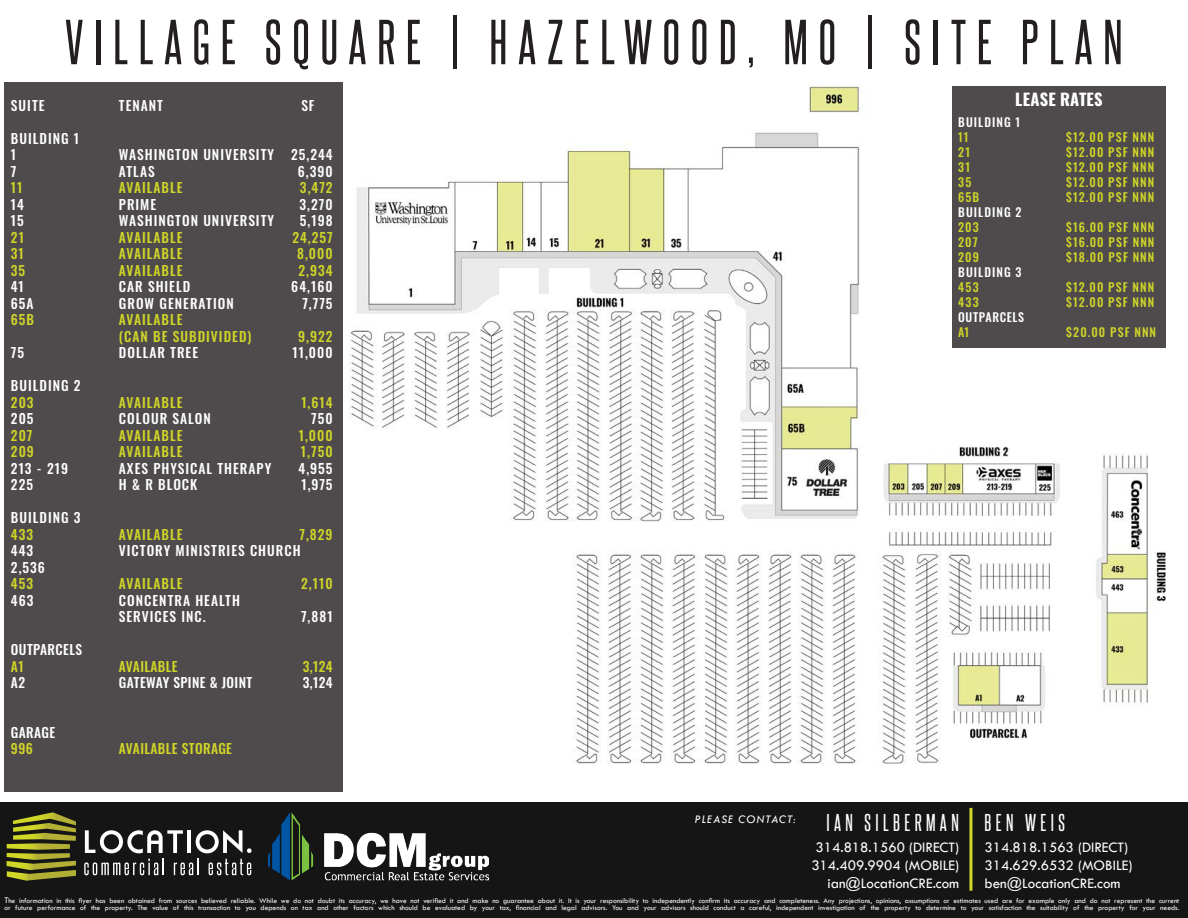
<style>
.page{position:relative;width:1188px;height:918px;background:#fff}
.page>*{position:absolute;margin:0;border:0;box-sizing:border-box;transform-origin:0 0}
.t1{font:54px "Steelfish Rg";letter-spacing:.2em;color:#231f20}
.t2{font:21px "Steelfish Rg";letter-spacing:.21em;color:#fff}
.t3{font:700 16.5px "Oswald";letter-spacing:.015em;color:#fff}
.t4{font:15px "Tw Cen";color:#fff}
.t5{font:13.5px "Oswald";letter-spacing:.075em;color:#fff}
.t6{font:13.5px "Oswald";letter-spacing:.075em;color:#d0d628}
.t7{font:13.5px "Oswald";letter-spacing:.045em;color:#d1d626}
.t8{font:13.5px "Oswald";letter-spacing:.03em;color:#fff}
.t9{font:13.5px "Oswald";letter-spacing:.07em;color:#d1d626}
.t10{font:13.5px "Oswald";letter-spacing:.025em;color:#d0d628}
.t11{font:12px "Oswald";letter-spacing:.085em;color:#d0d628}
.t12{font:12px "Oswald";letter-spacing:.085em;color:#d1d626}
.t13{font:12px/15px "Oswald";letter-spacing:.085em;color:#fff}
.t14{font:italic 12px "Tw Cen";letter-spacing:.07em;color:#fff}
.t15{font:12px "Oswald";letter-spacing:.055em;color:#fff}
.t16{font:7.5px "Tw Cen";color:#fff}
.s1{color:#d0d628}
.s2{font-size:9px}
</style>
<div class="page">
<img style="left:348px;top:84px;width:818px;height:680px">
<div style="left:4px;top:82px;width:338px;height:710px;background:#4f4b4c"></div>
<div style="left:952px;top:86px;width:214px;height:262px;background:#4f4b4c"></div>
<div style="left:0;top:803px;width:1188px;height:115px;background:#161515"></div>
<svg style="left:84px;top:859px;width:80px;height:16px"></svg>
<svg style="left:174px;top:859px;width:25px;height:16px"></svg>
<svg style="left:209px;top:859px;width:42px;height:16px"></svg>
<svg style="left:85px;top:830px;width:98px;height:23px"></svg>
<hr style="left:187px;top:830px;width:4px;height:23px;background:#fff">
<svg style="left:196px;top:830px;width:56px;height:23px"></svg>
<svg style="left:7px;top:812px;width:69px;height:69px"></svg>
<hr style="left:969px;top:808px;width:3px;height:83px;background:#d0d628">
<img style="left:268px;top:813px;width:221px;height:67px">
<h1 class="t1" style="left:65px;top:9px;width:730px">VILLAGE SQUARE | HAZELWOO D, MO</h1>
<h1 class="t1" style="left:865px;top:9px;width:255px">| SITE PLAN</h1>
<p class="t5" style="left:11px;top:93px;width:35px">SUITE</p>
<p class="t5" style="left:119px;top:93px;width:46px">TENANT</p>
<p class="t5" style="left:301px;top:93px;width:15px">SF</p>
<p class="t5" style="left:11px;top:126px;width:70px">BUILDING 1</p>
<p class="t5" style="left:11px;top:143px;width:7px">1</p>
<p class="t5" style="left:119px;top:143px;width:157px">WASHINGTON UNIVERSITY</p>
<p class="t5" style="left:291px;top:143px;width:43px">25,244</p>
<p class="t5" style="left:11px;top:159px;width:7px">7</p>
<p class="t5" style="left:119px;top:159px;width:37px">ATLAS</p>
<p class="t5" style="left:298px;top:159px;width:36px">6,390</p>
<p class="t6" style="left:11px;top:176px;width:13px">11</p>
<p class="t6" style="left:119px;top:176px;width:65px">AVAILABLE</p>
<p class="t6" style="left:300px;top:176px;width:34px">3,472</p>
<p class="t5" style="left:11px;top:192px;width:15px">14</p>
<p class="t5" style="left:119px;top:192px;width:39px">PRIME</p>
<p class="t5" style="left:300px;top:192px;width:35px">3,270</p>
<p class="t5" style="left:11px;top:209px;width:14px">15</p>
<p class="t5" style="left:119px;top:209px;width:157px">WASHINGTON UNIVERSITY</p>
<p class="t5" style="left:300px;top:209px;width:34px">5,198</p>
<p class="t6" style="left:11px;top:225px;width:15px">21</p>
<p class="t6" style="left:119px;top:225px;width:65px">AVAILABLE</p>
<p class="t6" style="left:292px;top:225px;width:42px">24,257</p>
<p class="t6" style="left:11px;top:242px;width:15px">31</p>
<p class="t6" style="left:119px;top:242px;width:65px">AVAILABLE</p>
<p class="t6" style="left:297px;top:242px;width:37px">8,000</p>
<p class="t7" style="left:11px;top:258px;width:16px">35</p>
<p class="t9" style="left:119px;top:258px;width:65px">AVAILABLE</p>
<p class="t7" style="left:298px;top:258px;width:36px">2,934</p>
<p class="t5" style="left:11px;top:275px;width:15px">41</p>
<p class="t5" style="left:119px;top:275px;width:73px">CAR SHIELD</p>
<p class="t5" style="left:291px;top:275px;width:43px">64,160</p>
<p class="t5" style="left:11px;top:291px;width:24px">65A</p>
<p class="t5" style="left:119px;top:291px;width:116px">GROW GENERATION</p>
<p class="t5" style="left:302px;top:291px;width:32px">7,775</p>
<p class="t6" style="left:11px;top:308px;width:25px">65B</p>
<p class="t6" style="left:119px;top:308px;width:65px">AVAILABLE</p>
<p class="t6" style="left:119px;top:324px;width:134px">(CAN BE SUBDIVIDED)</p>
<p class="t6" style="left:298px;top:324px;width:36px">9,922</p>
<p class="t5" style="left:11px;top:341px;width:15px">75</p>
<p class="t5" style="left:119px;top:341px;width:81px">DOLLAR TREE</p>
<p class="t5" style="left:292px;top:341px;width:42px">11,000</p>
<p class="t5" style="left:11px;top:374px;width:71px">BUILDING 2</p>
<p class="t6" style="left:11px;top:390px;width:24px">203</p>
<p class="t6" style="left:119px;top:390px;width:65px">AVAILABLE</p>
<p class="t6" style="left:301px;top:390px;width:33px">1,614</p>
<p class="t5" style="left:11px;top:407px;width:24px">205</p>
<p class="t5" style="left:119px;top:407px;width:93px">COLOUR SALON</p>
<p class="t5" style="left:311px;top:407px;width:23px">750</p>
<p class="t7" style="left:11px;top:423px;width:23px">207</p>
<p class="t9" style="left:119px;top:423px;width:65px">AVAILABLE</p>
<p class="t7" style="left:299px;top:423px;width:35px">1,000</p>
<p class="t6" style="left:11px;top:440px;width:24px">209</p>
<p class="t6" style="left:119px;top:440px;width:65px">AVAILABLE</p>
<p class="t6" style="left:301px;top:440px;width:33px">1,750</p>
<p class="t5" style="left:11px;top:456px;width:59px">213 - 219</p>
<p class="t5" style="left:119px;top:456px;width:154px">AXES PHYSICAL THERAPY</p>
<p class="t5" style="left:299px;top:456px;width:36px">4,955</p>
<p class="t5" style="left:11px;top:473px;width:24px">225</p>
<p class="t5" style="left:119px;top:473px;width:80px">H &amp; R BLOCK</p>
<p class="t5" style="left:301px;top:473px;width:33px">1,975</p>
<p class="t5" style="left:11px;top:506px;width:71px">BUILDING 3</p>
<p class="t6" style="left:11px;top:522px;width:24px">433</p>
<p class="t6" style="left:119px;top:522px;width:65px">AVAILABLE</p>
<p class="t6" style="left:300px;top:522px;width:35px">7,829</p>
<p class="t5" style="left:11px;top:539px;width:24px">443</p>
<p class="t5" style="left:119px;top:539px;width:183px">VICTORY MINISTRIES CHURCH</p>
<p class="t5" style="left:11px;top:555px;width:36px">2,536</p>
<p class="t6" style="left:11px;top:572px;width:24px">453</p>
<p class="t6" style="left:119px;top:572px;width:65px">AVAILABLE</p>
<p class="t6" style="left:301px;top:572px;width:33px">2,110</p>
<p class="t5" style="left:11px;top:588px;width:24px">463</p>
<p class="t5" style="left:119px;top:588px;width:123px">CONCENTRA HEALTH</p>
<p class="t5" style="left:119px;top:605px;width:88px">SERVICES INC.</p>
<p class="t5" style="left:301px;top:605px;width:33px">7,881</p>
<p class="t8" style="left:11px;top:638px;width:73px">OUTPARCELS</p>
<p class="t6" style="left:11px;top:654px;width:14px">A1</p>
<p class="t10" style="left:119px;top:654px;width:60px">AVAILABLE</p>
<p class="t6" style="left:303px;top:654px;width:31px">3,124</p>
<p class="t5" style="left:11px;top:671px;width:16px">A2</p>
<p class="t8" style="left:119px;top:671px;width:135px">GATEWAY SPINE &amp; JOINT</p>
<p class="t5" style="left:303px;top:671px;width:31px">3,124</p>
<p class="t5" style="left:11px;top:720px;width:46px">GARAGE</p>
<p class="t7" style="left:11px;top:737px;width:23px">996</p>
<p class="t7" style="left:119px;top:737px;width:115px">AVAILABLE STORAGE</p>
<p class="t3" style="left:1015px;top:91px;width:89px">LEASE RATES</p>
<p class="t13" style="left:958px;top:114px;width:64px">BUILDING 1</p>
<p class="t12" style="left:958px;top:127px;width:12px">11</p>
<p class="t12" style="left:1066px;top:127px;width:90px">$12.00 PSF NNN</p>
<p class="t12" style="left:958px;top:142px;width:14px">21</p>
<p class="t12" style="left:1066px;top:142px;width:90px">$12.00 PSF NNN</p>
<p class="t12" style="left:958px;top:157px;width:13px">31</p>
<p class="t12" style="left:1066px;top:157px;width:90px">$12.00 PSF NNN</p>
<p class="t12" style="left:958px;top:172px;width:15px">35</p>
<p class="t12" style="left:1066px;top:172px;width:90px">$12.00 PSF NNN</p>
<p class="t11" style="left:958px;top:187px;width:23px">65B</p>
<p class="t11" style="left:1066px;top:187px;width:90px">$12.00 PSF NNN</p>
<p class="t13" style="left:958px;top:204px;width:65px">BUILDING 2<br><span class="s1">203</span></p>
<p class="t11" style="left:1066px;top:217px;width:90px">$16.00 PSF NNN</p>
<p class="t12" style="left:958px;top:232px;width:21px">207</p>
<p class="t11" style="left:1066px;top:232px;width:90px">$16.00 PSF NNN</p>
<p class="t11" style="left:958px;top:247px;width:22px">209</p>
<p class="t11" style="left:1066px;top:247px;width:90px">$18.00 PSF NNN</p>
<p class="t13" style="left:958px;top:264px;width:65px">BUILDING 3</p>
<p class="t11" style="left:958px;top:277px;width:22px">453</p>
<p class="t11" style="left:1066px;top:277px;width:90px">$12.00 PSF NNN</p>
<p class="t11" style="left:958px;top:292px;width:22px">433</p>
<p class="t11" style="left:1066px;top:292px;width:90px">$12.00 PSF NNN</p>
<p class="t15" style="left:958px;top:307px;width:68px">OUTPARCELS</p>
<p class="t11" style="left:958px;top:322px;width:13px">A1</p>
<p class="t11" style="left:1066px;top:322px;width:91px">$20.00 PSF NNN</p>
<p class="t14" style="left:695px;top:812px;width:103px">PLEASE CONTACT:</p>
<p class="t2" style="left:826px;top:810px;width:134px">IAN SILBERMAN</p>
<p class="t4" style="left:816px;top:838px;width:145px">314.818.1560 (DIRECT)</p>
<p class="t4" style="left:811px;top:856px;width:149px">314.409.9904 (MOBILE)</p>
<p class="t4" style="left:827px;top:874px;width:133px">ian@LocationCRE.com</p>
<p class="t2" style="left:985px;top:810px;width:82px">BEN WEIS</p>
<p class="t4" style="left:985px;top:838px;width:145px">314.818.1563 (DIRECT)</p>
<p class="t4" style="left:985px;top:856px;width:149px">314.629.6532 (MOBILE)</p>
<p class="t4" style="left:985px;top:874px;width:138px">ben@LocationCRE.com</p>
<p class="t16" style="left:4px;top:896px;width:1176px"><span class="s2">T</span>he information in this flyer has been obtained from sources believed reliable. While we do not doubt its accuracy, we have not verified it and make no guarantee about it. It is your responsibility to independently confirm its accuracy and completeness. Any projections, opinions, assumptions or estimates used are for example only and do not represent the current</p>
<p class="t16" style="left:4px;top:904px;width:1176px">or future performance of the property. The value of this transaction to you depends on tax and other factors which should be evaluated by your tax, financial and legal advisors. You and your advisors should conduct a careful, independent investigation of the property to determine to your satisfaction the suitability of the property for your needs.</p>
</div>
